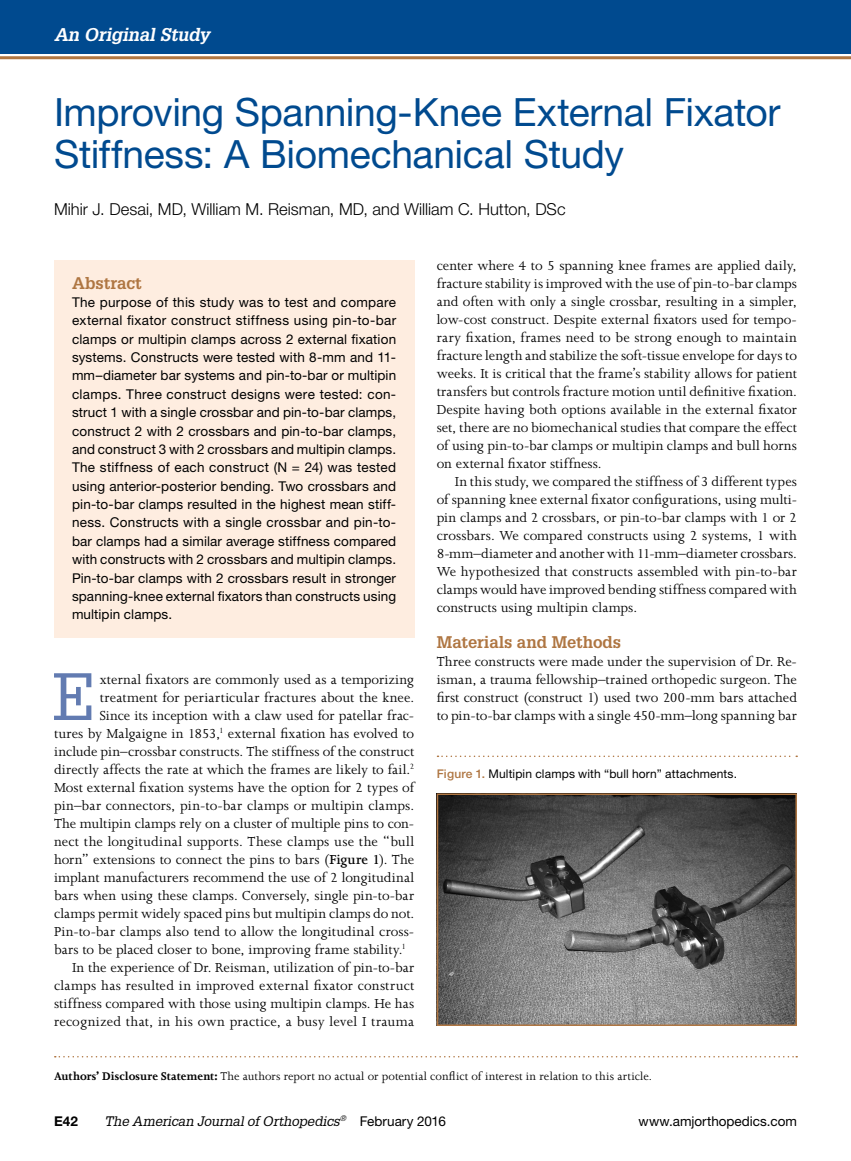
<style>
.page{position:relative;width:851px;height:1161px;background:#fff}
.page>*{position:absolute;margin:0;border:0;box-sizing:border-box;transform-origin:0 0}
.t1{font:65.25px "Glypha LT Std";color:#627bb1}
.t2{font:39px/42px "Helvetica Neue LT Std";letter-spacing:-.01em;color:#004a8f}
.t3{font:italic 700 18px "Glypha LT Std";letter-spacing:-.015em;color:#fff}
.t4{font:300 16.5px "Helvetica Neue LT Std";color:#000}
.t5{font:700 16.5px "Glypha LT Std";letter-spacing:-.005em;color:#af7642}
.t6{font:15px/18px "Joanna MT Std";letter-spacing:.005em;color:#000;text-align:justify}
.t7{font:13.5px/18.3px "Helvetica Neue LT Std";letter-spacing:.005em;color:#000;text-align:justify}
.t8{font:italic 13.5px "Glypha LT Std";letter-spacing:-.01em;color:#000}
.t9{font:700 13.5px "Helvetica Neue LT Std";color:#000}
.t10{font:12.75px "Joanna MT Std";letter-spacing:.01em;color:#000}
.t11{font:12px "Helvetica Neue LT Std";letter-spacing:.01em;color:#000}
.s1{font-weight:600}
.s2{font-weight:500;color:#af7642}
.s3{font-weight:700}
.s4{font-family:"Helvetica Neue LT Std";font-style:normal}
</style>
<div class="page">
<div style="left:0;top:0;width:850px;height:54px;background:#004a8f"></div>
<hr style="left:0;top:56px;width:850px;height:3px;background:#af7642">
<div style="left:54px;top:260px;width:360px;height:378px;background:#feede0"></div>
<svg style="left:55px;top:1056px;width:742px;height:2px"></svg>
<img style="left:439px;top:797px;width:354px;height:226px">
<div style="left:436px;top:794px;width:360px;height:232px;border:2px solid #af7642"></div>
<svg style="left:437px;top:756px;width:360px;height:1px"></svg>
<p class="t3" style="left:54px;top:23px;width:157px">An Original Study</p>
<h2 class="t2" style="left:54px;top:91px;width:728px">Improving Spanning-Knee External Fixator<br>Stiffness: A Biomechanical Study</h2>
<p class="t4" style="left:54px;top:199px;width:513px">Mihir J. Desai, MD, William M. Reisman, MD, and William C. Hutton, DSc</p>
<p class="t5" style="left:72px;top:272px;width:71px">Abstract</p>
<p class="t7" style="left:72px;top:293px;width:326px">The purpose of this study was to test and compare external fixator construct stiffness using pin-to-bar clamps or multipin clamps across 2 external fixation systems. Constructs were tested with 8-mm and 11- mm–diameter bar systems and pin-to-bar or multipin clamps. Three construct designs were tested: con&shy;struct 1 with a single crossbar and pin-to-bar clamps, construct 2 with 2 crossbars and pin-to-bar clamps, and construct 3 with 2 crossbars and multipin clamps.<br>The stiffness of each construct (N = 24) was tested using anterior-posterior bending. Two crossbars and pin-to-bar clamps resulted in the highest mean stiff&shy;ness. Constructs with a single crossbar and pin-to&shy;bar clamps had a similar average stiffness compared with constructs with 2 crossbars and multipin clamps.<br>Pin-to-bar clamps with 2 crossbars result in stronger spanning-knee external fixators than constructs using multipin clamps.</p>
<h1 class="t1" style="left:52px;top:657px;width:45px">E</h1>
<p class="t6" style="left:100px;top:671px;width:316px">xternal fixators are commonly used as a temporizing</p>
<p class="t6" style="left:100px;top:689px;width:316px">treatment for periarticular fractures about the knee.</p>
<p class="t6" style="left:100px;top:707px;width:316px">Since its inception with a claw used for patellar frac-</p>
<p class="t6" style="left:54px;top:725px;width:362px">tures by Malgaigne in 1853,<sup>1</sup> external fixation has evolved to</p>
<p class="t6" style="left:54px;top:743px;width:362px">include pin–crossbar constructs. The stiffness of the construct</p>
<p class="t6" style="left:54px;top:761px;width:362px">directly affects the rate at which the frames are likely to fail.<sup>2</sup></p>
<p class="t6" style="left:54px;top:779px;width:362px">Most external fixation systems have the option for 2 types of</p>
<p class="t6" style="left:54px;top:797px;width:362px">pin–bar connectors, pin-to-bar clamps or multipin clamps.</p>
<p class="t6" style="left:54px;top:815px;width:361px">The multipin clamps rely on a cluster of multiple pins to con-</p>
<p class="t6" style="left:54px;top:833px;width:362px">nect the longitudinal supports. These clamps use the “bull</p>
<p class="t6" style="left:54px;top:851px;width:361px">horn” extensions to connect the pins to bars (<span class="s1">Figure 1</span>). The</p>
<p class="t6" style="left:54px;top:869px;width:361px">implant manufacturers recommend the use of 2 longitudinal</p>
<p class="t6" style="left:54px;top:887px;width:361px">bars when using these clamps. Conversely, single pin-to-bar</p>
<p class="t6" style="left:54px;top:905px;width:362px">clamps permit widely spaced pins but multipin clamps do not.</p>
<p class="t6" style="left:54px;top:923px;width:362px">Pin-to-bar clamps also tend to allow the longitudinal cross-</p>
<p class="t6" style="left:54px;top:941px;width:353px">bars to be placed closer to bone, improving frame stability.<sup>1</sup></p>
<p class="t6" style="left:72px;top:959px;width:344px">In the experience of Dr. Reisman, utilization of pin-to-bar</p>
<p class="t6" style="left:54px;top:977px;width:362px">clamps has resulted in improved external fixator construct</p>
<p class="t6" style="left:54px;top:995px;width:361px">stiffness compared with those using multipin clamps. He has</p>
<p class="t6" style="left:54px;top:1013px;width:361px">recognized that, in his own practice, a busy level I trauma</p>
<p class="t6" style="left:436px;top:257px;width:362px">center where 4 to 5 spanning knee frames are applied daily, fracture stability is improved with the use of pin-to-bar clamps and often with only a single crossbar, resulting in a simpler, low-cost construct. Despite external fixators used for tempo&shy;rary fixation, frames need to be strong enough to maintain fracture length and stabilize the soft-tissue envelope for days to weeks. It is critical that the frame’s stability allows for patient transfers but controls fracture motion until definitive fixation.<br>Despite having both options available in the external fixator set, there are no biomechanical studies that compare the effect of using pin-to-bar clamps or multipin clamps and bull horns on external fixator stiffness.</p>
<p class="t6" style="left:436px;top:473px;width:362px;text-indent:18px">In this study, we compared the stiffness of 3 different types of spanning knee external fixator configurations, using multi&shy;pin clamps and 2 crossbars, or pin-to-bar clamps with 1 or 2 crossbars. We compared constructs using 2 systems, 1 with 8-mm–diameter and another with 11-mm–diameter crossbars.<br>We hypothesized that constructs assembled with pin-to-bar clamps would have improved bending stiffness compared with constructs using multipin clamps.</p>
<p class="t5" style="left:436px;top:632px;width:186px">Materials and Methods</p>
<p class="t6" style="left:436px;top:653px;width:362px">Three constructs were made under the supervision of Dr. Re&shy;isman, a trauma fellowship–trained orthopedic surgeon. The first construct (construct 1) used two 200-mm bars attached to pin-to-bar clamps with a single 450-mm–long spanning bar</p>
<p class="t11" style="left:436px;top:767px;width:302px"><span class="s2">Figure 1.</span> Multipin clamps with “bull horn” attachments.</p>
<p class="t10" style="left:54px;top:1069px;width:599px"><span class="s3">Authors’ Disclosure Statement:</span> The authors report no actual or potential conflict of interest in relation to this article.</p>
<p class="t9" style="left:54px;top:1113px;width:25px">E42</p>
<p class="t8" style="left:104px;top:1113px;width:343px">The American Journal of Orthopedics<sup>®</sup> <span class="s4">February 2016</span></p>
<p class="t7" style="left:638px;top:1112px;width:160px">www.amjorthopedics.com</p>
</div>
